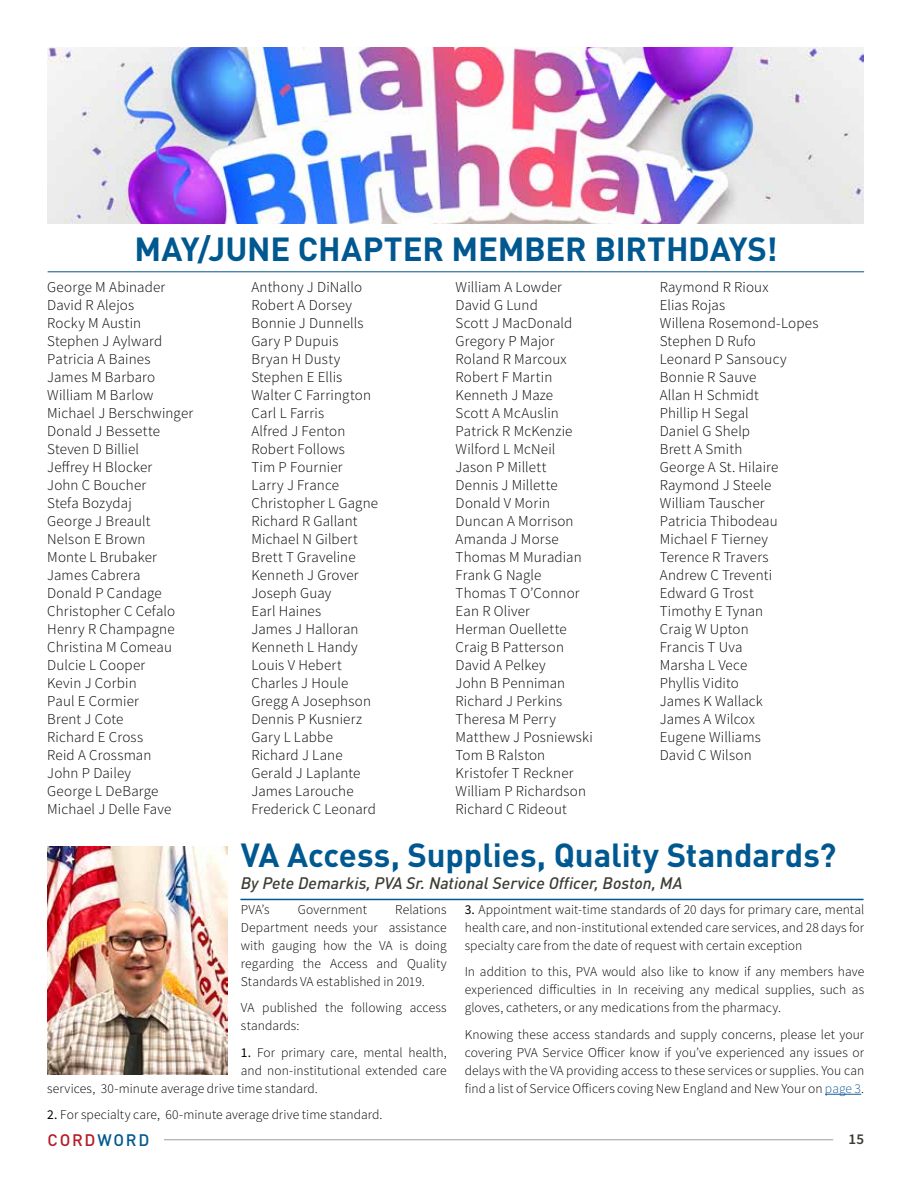
<style>
.page{position:relative;width:918px;height:1188px;background:#fff}
.page>*{position:absolute;margin:0;border:0;box-sizing:border-box;transform-origin:0 0}
.t1{font:700 33px "DINOT";letter-spacing:-.005em;color:#005890}
.t2{font:italic 500 16.5px "DINOT";color:#3d3c34}
.t3{font:500 16.5px "DINOT";letter-spacing:.105em;color:#b41b26}
.t4{font:300 15px/18px "Source Sans Pro";letter-spacing:.01em;color:#000}
.t5{font:600 15px "Source Sans Pro";color:#3d3c34}
.t6{font:300 13.5px/18px "Source Sans Pro";letter-spacing:.005em;color:#000;text-align:justify}
.s1{font-weight:400}
.s2{color:#165b9a}
.s3{color:#005890}
</style>
<div class="page">
<hr style="left:164px;top:1139px;width:669px;height:1px;background:#3d3c34">
<img style="left:47px;top:47px;width:817px;height:177px">
<hr style="left:48px;top:271px;width:816px;height:1px;background:#005890">
<img style="left:47px;top:846px;width:180px;height:229px">
<hr style="left:240px;top:899px;width:624px;height:1px;background:#005890">
<hr style="left:825px;top:1094px;width:36px;height:1px;background:#165b9a">
<h1 class="t1" style="left:134px;top:227px;width:645px">MAY/JUNE CHAPTER MEMBER BIRTHDAYS!</h1>
<p class="t4" style="left:47px;top:278px;width:148px">George M Abinader<br>David R Alejos<br>Rocky M Austin<br>Stephen J Aylward<br>Patricia A Baines<br>James M Barbaro<br>William M Barlow<br>Michael J Berschwinger<br>Donald J Bessette<br>Steven D Billiel<br>Jeffrey H Blocker<br>John C Boucher<br>Stefa Bozydaj<br>George J Breault<br>Nelson E Brown<br>Monte L Brubaker<br>James Cabrera<br>Donald P Candage<br>Christopher C Cefalo<br>Henry R Champagne<br>Christina M Comeau<br>Dulcie L Cooper<br>Kevin J Corbin<br>Paul E Cormier<br>Brent J Cote<br>Richard E Cross<br>Reid A Crossman<br>John P Dailey<br>George L DeBarge<br>Michael J Delle Fave</p>
<p class="t4" style="left:251px;top:278px;width:128px">Anthony J DiNallo<br>Robert A Dorsey<br>Bonnie J Dunnells<br>Gary P Dupuis<br>Bryan H Dusty<br>Stephen E Ellis<br>Walter C Farrington<br>Carl L Farris<br>Alfred J Fenton<br>Robert Follows<br>Tim P Fournier<br>Larry J France<br>Christopher L Gagne<br>Richard R Gallant<br>Michael N Gilbert<br>Brett T Graveline<br>Kenneth J Grover<br>Joseph Guay<br>Earl Haines<br>James J Halloran<br>Kenneth L Handy<br>Louis V Hebert<br>Charles J Houle<br>Gregg A Josephson<br>Dennis P Kusnierz<br>Gary L Labbe<br>Richard J Lane<br>Gerald J Laplante<br>James Larouche<br>Frederick C Leonard</p>
<p class="t4" style="left:456px;top:278px;width:139px">William A Lowder<br>David G Lund<br>Scott J MacDonald<br>Gregory P Major<br>Roland R Marcoux<br>Robert F Martin<br>Kenneth J Maze<br>Scott A McAuslin<br>Patrick R McKenzie<br>Wilford L McNeil<br>Jason P Millett<br>Dennis J Millette<br>Donald V Morin<br>Duncan A Morrison<br>Amanda J Morse<br>Thomas M Muradian<br>Frank G Nagle<br>Thomas T O’Connor<br>Ean R Oliver<br>Herman Ouellette<br>Craig B Patterson<br>David A Pelkey<br>John B Penniman<br>Richard J Perkins<br>Theresa M Perry<br>Matthew J Posniewski<br>Tom B Ralston<br>Kristofer T Reckner<br>William P Richardson<br>Richard C Rideout</p>
<p class="t4" style="left:660px;top:278px;width:160px">Raymond R Rioux<br>Elias Rojas<br>Willena Rosemond-Lopes<br>Stephen D Rufo<br>Leonard P Sansoucy<br>Bonnie R Sauve<br>Allan H Schmidt<br>Phillip H Segal<br>Daniel G Shelp<br>Brett A Smith<br>George A St. Hilaire<br>Raymond J Steele<br>William Tauscher<br>Patricia Thibodeau<br>Michael F Tierney<br>Terence R Travers<br>Andrew C Treventi<br>Edward G Trost<br>Timothy E Tynan<br>Craig W Upton<br>Francis T Uva<br>Marsha L Vece<br>Phyllis Vidito<br>James K Wallack<br>James A Wilcox<br>Eugene Williams<br>David C Wilson</p>
<h1 class="t1" style="left:241px;top:833px;width:597px">VA Access, Supplies, Quality Standards?</h1>
<p class="t6" style="left:241px;top:900px;width:30px">PVA’s</p>
<p class="t6" style="left:298px;top:900px;width:71px">Government</p>
<p class="t2" style="left:241px;top:872px;width:443px">By Pete Demarkis, PVA Sr. National Service Officer, Boston, MA</p>
<p class="t6" style="left:465px;top:900px;width:401px"><span class="s1">3.</span> Appointment wait-time standards of 20 days for primary care, mental health care, and non-institutional extended care services, and 28 days for specialty care from the date of request with certain exception</p>
<p class="t6" style="left:465px;top:963px;width:401px">In addition to this, PVA would also like to know if any members have experienced difficulties in In receiving any medical supplies, such as gloves, catheters, or any medications from the pharmacy.</p>
<p class="t6" style="left:465px;top:1025px;width:401px">Knowing these access standards and supply concerns, please let your covering PVA Service Officer know if you’ve experienced any issues or delays with the VA providing access to these services or supplies. You can find a list of Service Officers coving New England and New Your on <span class="s2">page 3</span>.</p>
<p class="t6" style="left:241px;top:900px;width:207px;text-indent:154px">Relations Department needs your assistance with gauging how the VA is doing regarding the Access and Quality Standards VA established in 2019.</p>
<p class="t6" style="left:241px;top:999px;width:207px">VA published the following access standards:</p>
<p class="t6" style="left:241px;top:1043px;width:207px"><span class="s1">1.</span> For primary care, mental health,</p>
<p class="t6" style="left:241px;top:1061px;width:207px">and non-institutional extended care</p>
<p class="t6" style="left:47px;top:1079px;width:272px">services, 30-minute average drive time standard.</p>
<p class="t6" style="left:47px;top:1106px;width:337px"><span class="s1">2.</span> For specialty care, 60-minute average drive time standard.</p>
<p class="t3" style="left:48px;top:1130px;width:103px">CORD<span class="s3">WORD</span></p>
<p class="t5" style="left:848px;top:1129px;width:17px">15</p>
</div>
